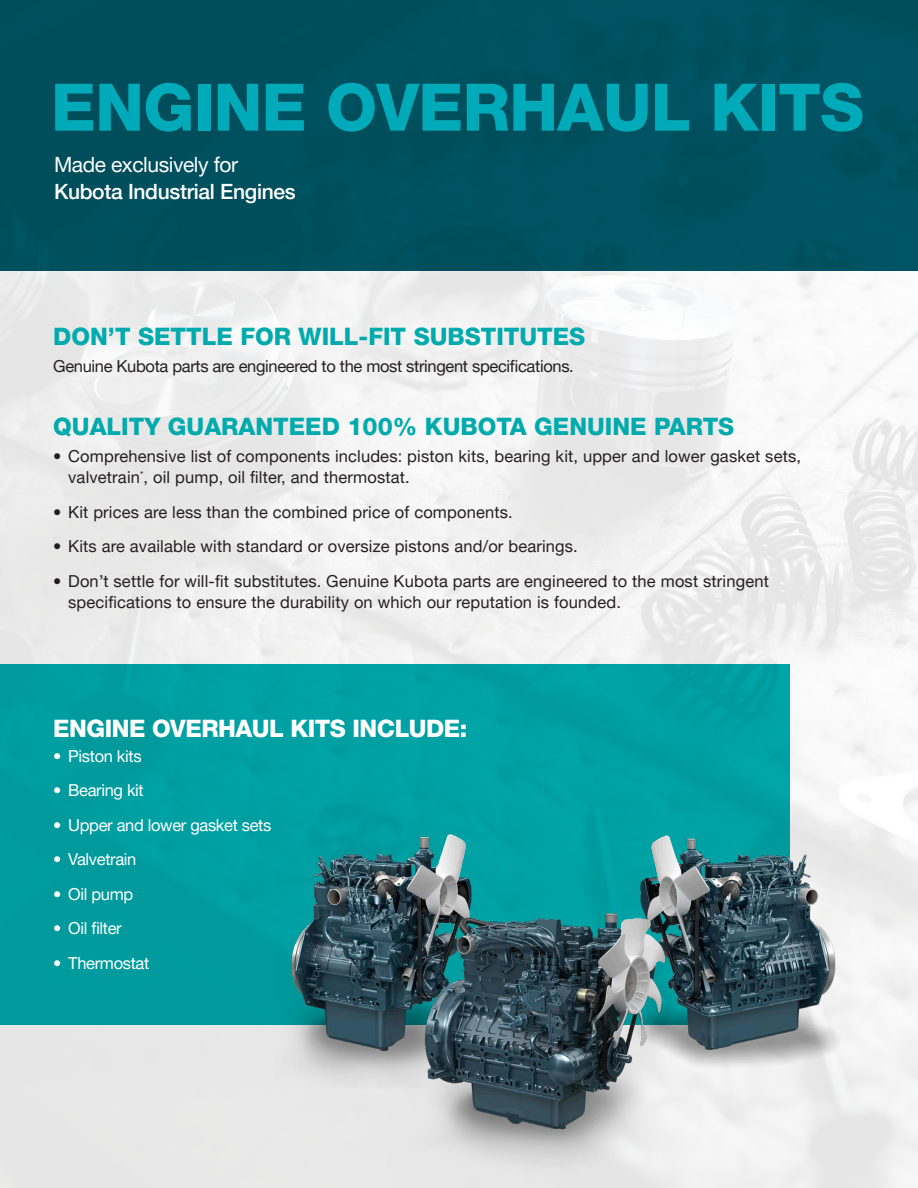
<style>
.page{position:relative;width:918px;height:1188px;background:#fff}
.page>*{position:absolute;margin:0;border:0;box-sizing:border-box;transform-origin:0 0}
.t1{font:800 65.7px "Helvetica Neue LT Pro";letter-spacing:-.01em;color:#00aab8}
.t2{font:800 24px "Helvetica Neue LT Pro";color:#00aaad}
.t3{font:800 24px "Helvetica Neue LT Pro";letter-spacing:-.02em;color:#fff}
.t4{font:500 21px "Helvetica Neue LT Pro";letter-spacing:-.015em;color:#fff}
.t5{font:21px "Helvetica Neue LT Pro";letter-spacing:-.02em;color:#fff}
.t6{font:16.5px/21px "Helvetica Neue LT Pro";letter-spacing:.01em;color:#231f20}
.t7{font:16.5px "Helvetica Neue LT Pro";letter-spacing:-.02em;color:#fff}
.t8{font:16.5px "Helvetica Neue LT Pro";letter-spacing:-.02em;color:#231f20}
</style>
<div class="page">
<img style="left:0;top:271px;width:918px;height:917px">
<div style="left:0;top:0;width:918px;height:271px;background:#005665"></div>
<div style="left:0;top:664px;width:790px;height:360px;background:#009fa2"></div>
<img style="left:651px;top:807px;width:199px;height:281px">
<img style="left:275px;top:834px;width:191px;height:254px">
<img style="left:386px;top:872px;width:316px;height:316px">
<h1 class="t1" style="left:51px;top:68px;width:815px">ENGINE OVERHAUL KITS</h1>
<p class="t5" style="left:54px;top:151px;width:186px">Made exclusively for</p>
<p class="t4" style="left:54px;top:179px;width:243px">Kubota Industrial Engines</p>
<h2 class="t2" style="left:53px;top:322px;width:534px">DON’T SETTLE FOR WILL-FIT SUBSTITUTES</h2>
<p class="t8" style="left:53px;top:356px;width:522px">Genuine Kubota parts are engineered to the most stringent specifications.</p>
<h2 class="t2" style="left:53px;top:412px;width:683px">QUALITY GUARANTEED 100% KUBOTA GENUINE PARTS</h2>
<p class="t6" style="left:68px;top:445px;width:734px;text-indent:-15px">• Comprehensive list of components includes: piston kits, bearing kit, upper and lower gasket sets, valvetrain<sup>*</sup>, oil pump, oil filter, and thermostat.</p>
<p class="t6" style="left:53px;top:501px;width:461px">• Kit prices are less than the combined price of components.</p>
<p class="t6" style="left:53px;top:535px;width:526px">• Kits are available with standard or oversize pistons and/or bearings.</p>
<p class="t6" style="left:68px;top:570px;width:702px;text-indent:-15px">• Don’t settle for will-fit substitutes. Genuine Kubota parts are engineered to the most stringent specifications to ensure the durability on which our reputation is founded.</p>
<h2 class="t3" style="left:53px;top:714px;width:416px">ENGINE OVERHAUL KITS INCLUDE:</h2>
<p class="t7" style="left:53px;top:746px;width:90px">• Piston kits</p>
<p class="t7" style="left:53px;top:780px;width:92px">• Bearing kit</p>
<p class="t7" style="left:53px;top:815px;width:220px">• Upper and lower gasket sets</p>
<p class="t7" style="left:53px;top:849px;width:85px">• Valvetrain</p>
<p class="t7" style="left:53px;top:884px;width:81px">• Oil pump</p>
<p class="t7" style="left:53px;top:918px;width:70px">• Oil filter</p>
<p class="t7" style="left:53px;top:953px;width:98px">• Thermostat</p>
</div>
